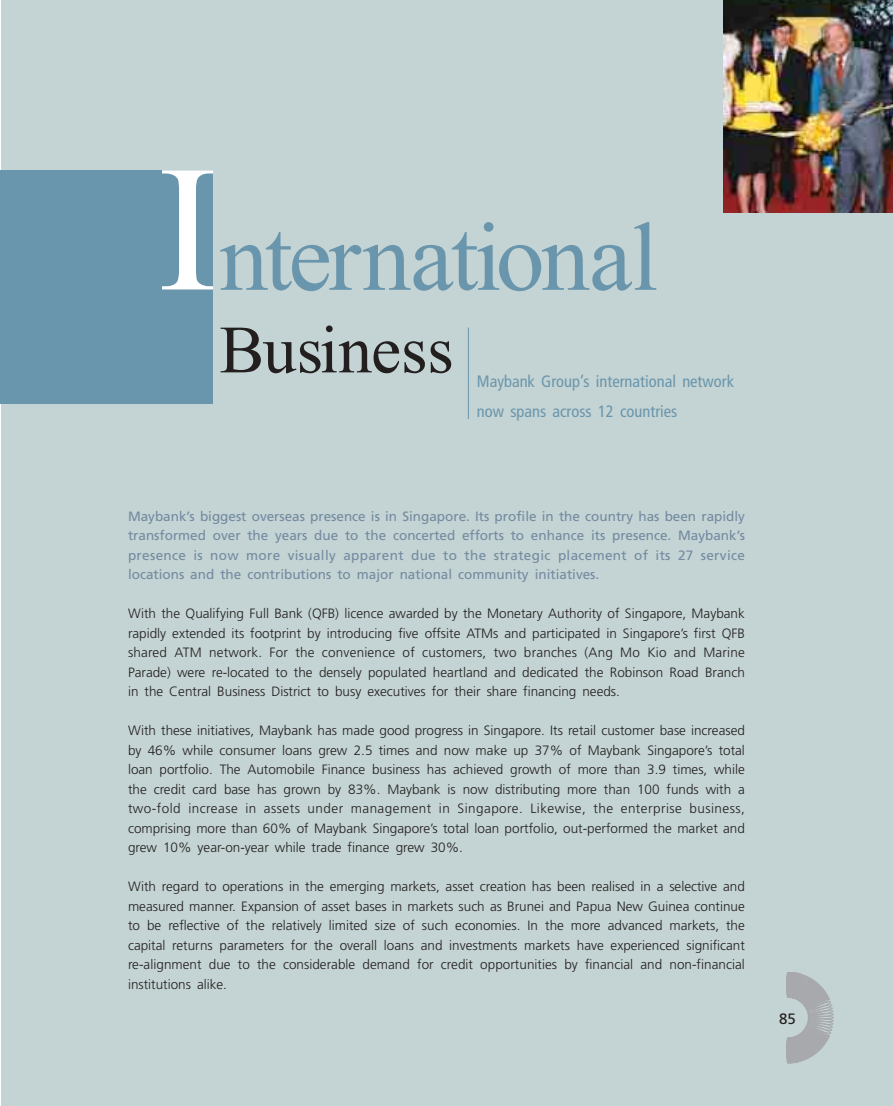
<style>
.page{position:relative;width:893px;height:1106px;background:#fff}
.page>*{position:absolute;margin:0;border:0;box-sizing:border-box;transform-origin:0 0}
.t1{font:180px "Times New Roman";color:#fff}
.t2{font:97.5px "Times New Roman";letter-spacing:-.035em;color:#6a96ad}
.t3{font:67.5px "Times New Roman";color:#231f1f}
.t4{font:condensed 16.5px/30px "Frutiger";color:#6a96ad}
.t5{font:15px "Frutiger";color:#231f1f}
.t6{font:300 13.5px/19.5px "Frutiger";color:#231f1f;text-align:justify}
.t7{font:13.5px/19.5px "Frutiger";color:#738aa0;text-align:justify}
</style>
<div class="page">
<div style="left:1px;top:0;width:891px;height:1106px;background:#c4d3d3"></div>
<svg style="left:786px;top:972px;width:47px;height:91px"></svg>
<div style="left:1px;top:170px;width:212px;height:234px;background:#6a96ad"></div>
<img style="left:723px;top:0;width:169px;height:213px">
<hr style="left:468px;top:327px;width:1px;height:92px;background:#6a96ad">
<h1 class="t1" style="left:157px;top:164px;width:61px">I</h1>
<h2 class="t2" style="left:219px;top:222px;width:440px">nternational</h2>
<h3 class="t3" style="left:219px;top:325px;width:235px">Business</h3>
<p class="t4" style="left:477px;top:367px;width:258px">Maybank Group’s international network now spans across 12 countries</p>
<p class="t7" style="left:128px;top:507px;width:618px">Maybank’s biggest overseas presence is in Singapore. Its profile in the country has been rapidly transformed over the years due to the concerted efforts to enhance its presence. Maybank’s presence is now more visually apparent due to the strategic placement of its 27 service locations and the contributions to major national community initiatives.</p>
<p class="t6" style="left:128px;top:604px;width:618px">With the Qualifying Full Bank (QFB) licence awarded by the Monetary Authority of Singapore, Maybank rapidly extended its footprint by introducing five offsite ATMs and participated in Singapore’s first QFB shared ATM network. For the convenience of customers, two branches (Ang Mo Kio and Marine Parade) were re-located to the densely populated heartland and dedicated the Robinson Road Branch in the Central Business District to busy executives for their share financing needs.</p>
<p class="t6" style="left:128px;top:721px;width:618px">With these initiatives, Maybank has made good progress in Singapore. Its retail customer base increased by 46% while consumer loans grew 2.5 times and now make up 37% of Maybank Singapore’s total loan portfolio. The Automobile Finance business has achieved growth of more than 3.9 times, while the credit card base has grown by 83%. Maybank is now distributing more than 100 funds with a two-fold increase in assets under management in Singapore. Likewise, the enterprise business, comprising more than 60% of Maybank Singapore’s total loan portfolio, out-performed the market and grew 10% year-on-year while trade finance grew 30%.</p>
<p class="t6" style="left:128px;top:877px;width:618px">With regard to operations in the emerging markets, asset creation has been realised in a selective and measured manner. Expansion of asset bases in markets such as Brunei and Papua New Guinea continue to be reflective of the relatively limited size of such economies. In the more advanced markets, the capital returns parameters for the overall loans and investments markets have experienced significant re-alignment due to the considerable demand for credit opportunities by financial and non-financial institutions alike.</p>
<p class="t5" style="left:779px;top:1012px;width:18px">85</p>
</div>
